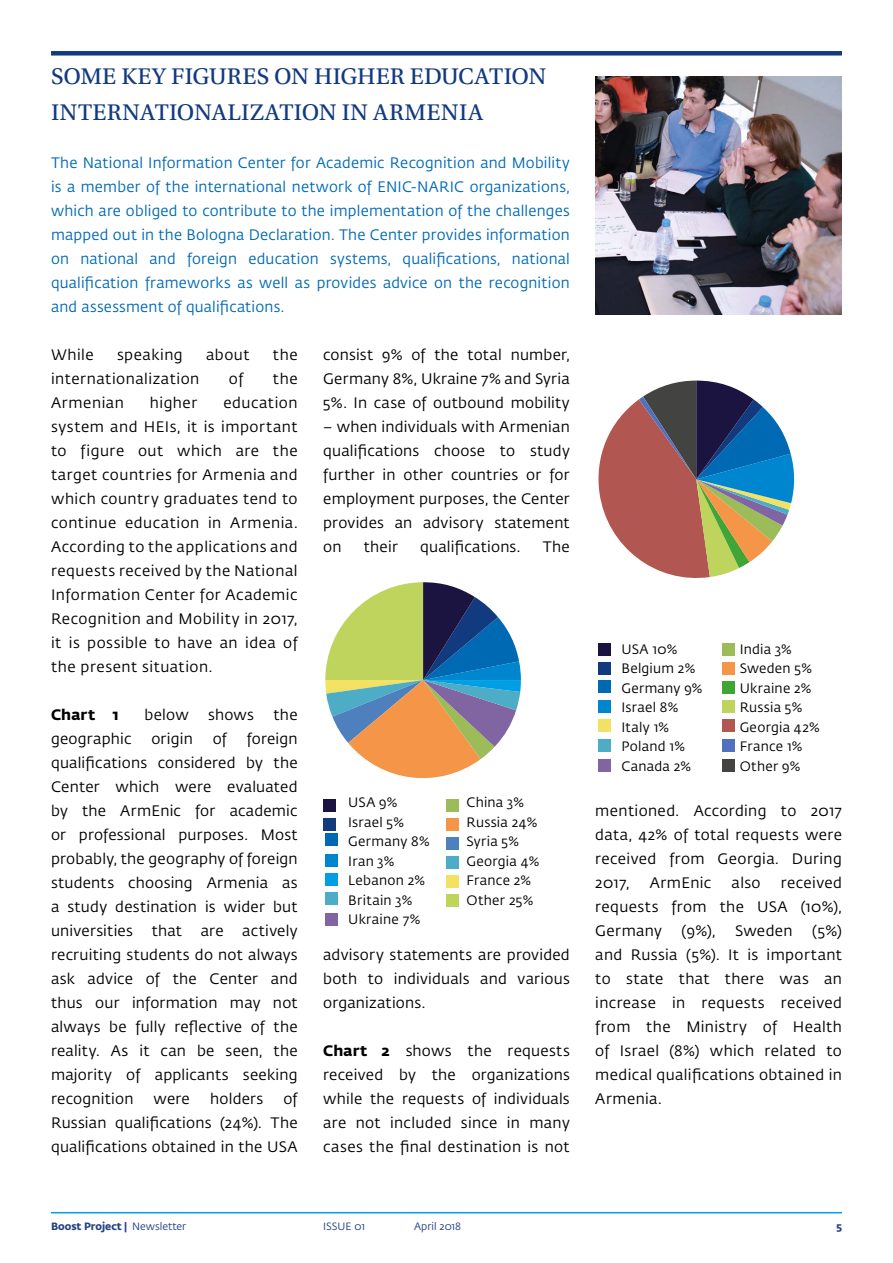
<style>
.page{position:relative;width:893px;height:1263px;background:#fff}
.page>*{position:absolute;margin:0;border:0;box-sizing:border-box;transform-origin:0 0}
.t1{font:24px/36px "Utopia Std Capt";letter-spacing:.01em;color:#123a7f}
.t2{font:15px/24px "Fedra Sans Arm";letter-spacing:.02em;color:#000;text-align:justify}
.t3{font:15px/24px "Fedra Sans Arm";letter-spacing:.015em;color:#0069b4;text-align:justify}
.t4{font:700 15px "Fedra Sans Arm";letter-spacing:.015em;color:#000}
.t5{font:13.5px/19.5px "Fedra Sans Arm";letter-spacing:.02em;color:#000}
.t6{font:700 10.5px "Fedra Sans Arm";color:#234182}
.t7{font:10.5px "Fedra Sans Arm";color:#234182}
.s1{font-weight:700}
.s2{font-weight:400}
</style>
<div class="page">
<hr style="left:51px;top:1212px;width:791px;height:1px;background:#009fe3">
<svg style="left:325px;top:582px;width:196px;height:197px"></svg>
<div style="left:325px;top:834px;width:13px;height:12px;background:#0069b4"></div>
<div style="left:325px;top:854px;width:13px;height:12px;background:#0086ce"></div>
<div style="left:325px;top:873px;width:13px;height:13px;background:#009fe3"></div>
<div style="left:325px;top:892px;width:13px;height:13px;background:#4dadc7"></div>
<div style="left:325px;top:913px;width:13px;height:12px;background:#8164a2"></div>
<div style="left:323px;top:818px;width:12px;height:12px;background:#123a7f"></div>
<div style="left:323px;top:799px;width:12px;height:12px;background:#1c1440"></div>
<div style="left:446px;top:799px;width:13px;height:12px;background:#9cbc59"></div>
<div style="left:446px;top:818px;width:13px;height:12px;background:#f49548"></div>
<div style="left:446px;top:837px;width:13px;height:12px;background:#4e80bd"></div>
<div style="left:446px;top:856px;width:13px;height:13px;background:#4dadc7"></div>
<div style="left:446px;top:875px;width:13px;height:13px;background:#f2e163"></div>
<div style="left:446px;top:895px;width:13px;height:12px;background:#bfd45c"></div>
<div style="left:598px;top:680px;width:13px;height:13px;background:#0069b4"></div>
<div style="left:598px;top:701px;width:13px;height:12px;background:#0086ce"></div>
<div style="left:598px;top:720px;width:13px;height:12px;background:#f2e163"></div>
<div style="left:598px;top:739px;width:13px;height:12px;background:#4dadc7"></div>
<div style="left:598px;top:759px;width:13px;height:13px;background:#8164a2"></div>
<div style="left:598px;top:662px;width:13px;height:13px;background:#123a7f"></div>
<div style="left:598px;top:643px;width:13px;height:13px;background:#1c1440"></div>
<div style="left:722px;top:643px;width:12px;height:13px;background:#9cbc59"></div>
<div style="left:722px;top:662px;width:12px;height:13px;background:#f49548"></div>
<div style="left:722px;top:681px;width:12px;height:13px;background:#3fa535"></div>
<div style="left:722px;top:701px;width:12px;height:12px;background:#bfd45c"></div>
<div style="left:722px;top:720px;width:12px;height:12px;background:#b15651"></div>
<div style="left:722px;top:739px;width:12px;height:12px;background:#5071be"></div>
<div style="left:722px;top:759px;width:12px;height:12px;background:#434342"></div>
<svg style="left:598px;top:381px;width:197px;height:197px"></svg>
<img style="left:595px;top:77px;width:247px;height:238px">
<div style="left:51px;top:51px;width:791px;height:5px;background:#123a7f"></div>
<h1 class="t1" style="left:51px;top:59px;width:497px">SOME KEY FIGURES ON HIGHER EDUCATION<br>INTERNATIONALIZATION IN ARMENIA</h1>
<p class="t3" style="left:51px;top:151px;width:520px">The National Information Center for Academic Recognition and Mobility is a member of the international network of ENIC-NARIC organizations, which are obliged to contribute to the implementation of the challenges mapped out in the Bologna Declaration. The Center provides information on national and foreign education systems, qualifications, national qualification frameworks as well as provides advice on the recognition and assessment of qualifications.</p>
<p class="t2" style="left:51px;top:343px;width:44px">While</p>
<p class="t2" style="left:117px;top:343px;width:67px">speaking</p>
<p class="t2" style="left:206px;top:343px;width:45px">about</p>
<p class="t2" style="left:273px;top:343px;width:26px">the</p>
<p class="t2" style="left:51px;top:367px;width:150px">internationalization</p>
<p class="t2" style="left:229px;top:367px;width:16px">of</p>
<p class="t2" style="left:273px;top:367px;width:26px">the</p>
<p class="t2" style="left:51px;top:391px;width:74px">Armenian</p>
<p class="t2" style="left:150px;top:391px;width:49px">higher</p>
<p class="t2" style="left:51px;top:391px;width:248px;text-indent:172px">education system and HEIs, it is important to figure out which are the target countries for Armenia and which country graduates tend to continue education in Armenia.<br>According to the applications and requests received by the National Information Center for Academic Recognition and Mobility in 2017, it is possible to have an idea of the present situation.</p>
<p class="t4" style="left:51px;top:705px;width:69px">Chart 1</p>
<p class="t2" style="left:145px;top:703px;width:46px">below</p>
<p class="t2" style="left:208px;top:703px;width:47px">shows</p>
<p class="t2" style="left:274px;top:703px;width:26px">the</p>
<p class="t2" style="left:51px;top:727px;width:82px">geographic</p>
<p class="t2" style="left:151px;top:727px;width:43px">origin</p>
<p class="t2" style="left:213px;top:727px;width:16px">of</p>
<p class="t2" style="left:51px;top:727px;width:248px;text-indent:196px">foreign qualifications considered by the Center which were evaluated by the ArmEnic for academic or professional purposes. Most probably, the geography of foreign students choosing Armenia as a study destination is wider but universities that are actively recruiting students do not always ask advice of the Center and thus our information may not always be fully reflective of the reality. As it can be seen, the majority of applicants seeking recognition</p>
<p class="t2" style="left:51px;top:1087px;width:248px;text-indent:232px">of Russian qualifications (24%). The qualifications obtained in the USA</p>
<p class="t2" style="left:154px;top:1087px;width:38px">were</p>
<p class="t2" style="left:210px;top:1087px;width:55px">holders</p>
<p class="t2" style="left:323px;top:343px;width:248px">consist 9% of the total number, Germany 8%, Ukraine 7% and Syria 5%. In case of outbound mobility</p>
<p class="t2" style="left:323px;top:415px;width:248px">– when individuals with Armenian qualifications choose to study further in other countries or for employment purposes, the Center provides an advisory statement on</p>
<p class="t2" style="left:364px;top:535px;width:36px">their</p>
<p class="t2" style="left:420px;top:535px;width:102px">qualifications.</p>
<p class="t2" style="left:543px;top:535px;width:29px">The</p>
<p class="t5" style="left:348px;top:793px;width:83px">USA 9%<br>Israel 5%<br>Germany 8%<br>Iran 3%<br>Lebanon 2%<br>Britain 3%<br>Ukraine 7%</p>
<p class="t5" style="left:466px;top:793px;width:74px">China 3%<br>Russia 24%<br>Syria 5%<br>Georgia 4%<br>France 2%<br>Other 25%</p>
<p class="t2" style="left:323px;top:943px;width:248px">advisory statements are provided both to individuals and various organizations.</p>
<p class="t2" style="left:323px;top:1039px;width:248px"><span class="s1">Chart 2</span> shows the requests received by the organizations while the requests of individuals are not included since in many cases the final destination is not</p>
<p class="t5" style="left:621px;top:639px;width:83px">USA 10%<br>Belgium 2%<br>Germany 9%<br>Israel 8%<br>Italy 1%<br>Poland 1%<br>Canada 2%</p>
<p class="t5" style="left:740px;top:639px;width:81px">India 3%<br>Sweden 5%<br>Ukraine 2%<br>Russia 5%<br>Georgia 42%<br>France 1%<br>Other 9%</p>
<p class="t2" style="left:595px;top:799px;width:248px">mentioned. According to 2017 data, 42% of total requests were received from Georgia. During 2017,</p>
<p class="t2" style="left:595px;top:871px;width:248px;text-indent:186px">received requests from the USA (10%), Germany</p>
<p class="t2" style="left:650px;top:871px;width:63px">ArmEnic</p>
<p class="t2" style="left:732px;top:871px;width:31px">also</p>
<p class="t2" style="left:595px;top:919px;width:248px;text-indent:217px">(5%) and Russia (5%). It is important to state that there was an increase in requests received from the Ministry of Health of Israel (8%) which related to medical qualifications obtained in Armenia.</p>
<p class="t2" style="left:681px;top:919px;width:36px">(9%),</p>
<p class="t2" style="left:735px;top:919px;width:59px">Sweden</p>
<p class="t6" style="left:51px;top:1219px;width:137px">Boost Project | <span class="s2">Newsletter</span></p>
<p class="t7" style="left:323px;top:1219px;width:43px">ISSUE 01</p>
<p class="t7" style="left:414px;top:1219px;width:48px">April 2018</p>
<p class="t6" style="left:836px;top:1219px;width:7px">5</p>
</div>
